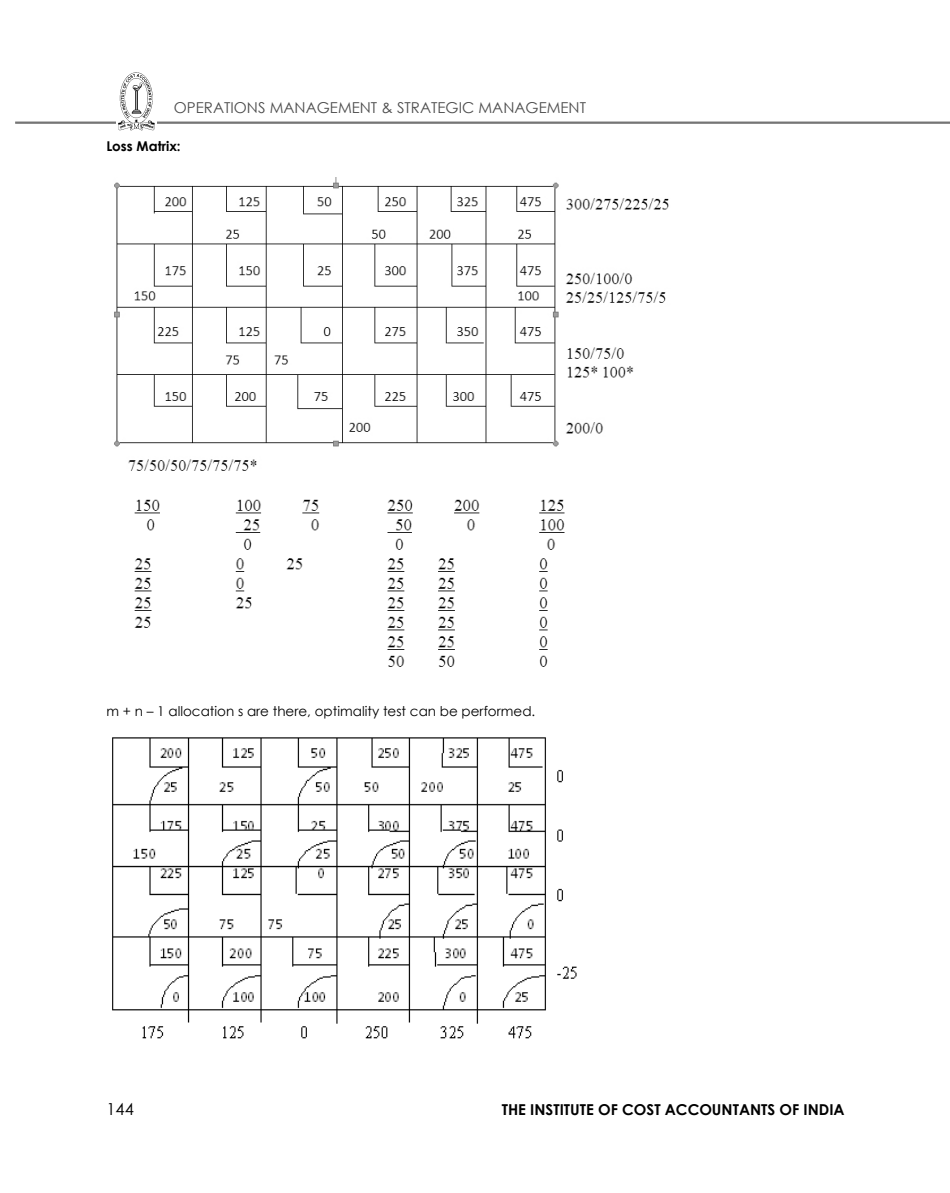
<style>
.page{position:relative;width:950px;height:1193px;background:#fff}
.page>*{position:absolute;margin:0;border:0;box-sizing:border-box;transform-origin:0 0}
.t1{font:16.5px "Century Gothic";color:#000}
.t2{font:15px "Century Gothic";color:#4d4d4d}
.t3{font:700 15px "Century Gothic";color:#000}
.No_Spacing{font:13.5px "Century Gothic";color:#000}
.No_Spacing-2{font:700 13.5px "Century Gothic";color:#000}
</style>
<div class="page">
<svg style="left:15px;top:121px;width:934px;height:3px;background:#959595"></svg>
<div style="left:116px;top:70px;width:40px;height:63px;background:#fff"></div>
<img style="left:118px;top:73px;width:36px;height:57px">
<img style="left:114px;top:178px;width:555px;height:293px">
<img style="left:134px;top:499px;width:431px;height:168px">
<img style="left:112px;top:737px;width:465px;height:302px">
<p class="t2" style="left:174px;top:97px;width:413px">OPERATIONS MANAGEMENT &amp; STRATEGIC MANAGEMENT</p>
<p class="No_Spacing-2" style="left:106px;top:135px;width:76px">Loss Matrix:</p>
<p class="No_Spacing" style="left:106px;top:701px;width:430px">m + n – 1 allocation s are there, optimality test can be performed.</p>
<p class="t1" style="left:106px;top:1096px;width:29px">144</p>
<p class="t3" style="left:501px;top:1097px;width:344px">THE INSTITUTE OF COST ACCOUNTANTS OF INDIA</p>
</div>
